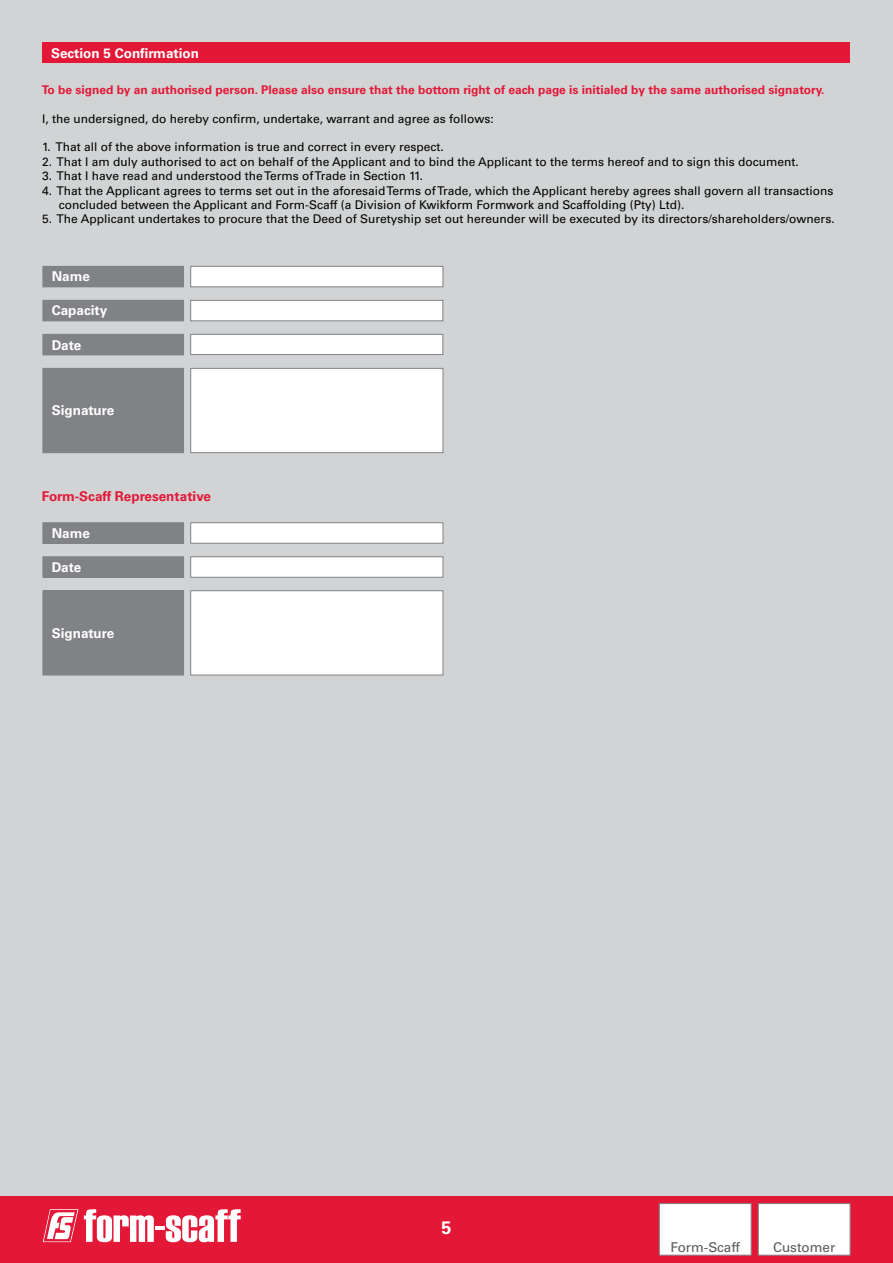
<style>
.page{position:relative;width:893px;height:1263px;background:#d1d3d4}
.page>*{position:absolute;margin:0;border:0;box-sizing:border-box;transform-origin:0 0}
.t1{font:700 18px "Univers LT Std";color:#fff}
.t2{font:700 13.5px "Univers LT Std";color:#fff}
.t3{font:700 13.5px "Univers LT Std";color:#e31837}
.t4{font:13.5px "Univers LT Std";color:#58595b}
.t5{font:12px/14.4px "Univers LT Std";color:#000}
.t6{font:700 12px "Univers LT Std";color:#e31837}
</style>
<div class="page">
<div style="left:0;top:1196px;width:893px;height:67px;background:#e31837"></div>
<svg style="left:84px;top:1209px;width:70px;height:33px"></svg>
<hr style="left:155px;top:1226px;width:10px;height:4px;background:#fff">
<svg style="left:166px;top:1209px;width:75px;height:33px"></svg>
<svg style="left:43px;top:1209px;width:35px;height:33px"></svg>
<div style="left:659px;top:1203px;width:92px;height:52px;background:#fff;border:1px solid #808285"></div>
<div style="left:758px;top:1203px;width:92px;height:52px;background:#fff;border:1px solid #808285"></div>
<div style="left:43px;top:43px;width:807px;height:20px;background:#e31837"></div>
<div style="left:43px;top:523px;width:141px;height:20px;background:#808285"></div>
<div style="left:43px;top:522px;width:141px;height:22px;border:1px solid #808285"></div>
<div style="left:43px;top:557px;width:141px;height:20px;background:#808285"></div>
<div style="left:43px;top:556px;width:141px;height:22px;border:1px solid #808285"></div>
<div style="left:190px;top:522px;width:253px;height:22px;background:#fff;border:1px solid #808285"></div>
<div style="left:190px;top:556px;width:253px;height:22px;background:#fff;border:1px solid #808285"></div>
<div style="left:190px;top:590px;width:253px;height:85px;background:#fff;border:1px solid #808285"></div>
<div style="left:43px;top:591px;width:141px;height:84px;background:#808285"></div>
<div style="left:43px;top:590px;width:141px;height:85px;border:1px solid #808285"></div>
<div style="left:43px;top:300px;width:141px;height:21px;background:#808285"></div>
<div style="left:43px;top:334px;width:141px;height:21px;background:#808285"></div>
<div style="left:43px;top:266px;width:141px;height:21px;background:#808285"></div>
<div style="left:190px;top:300px;width:253px;height:21px;background:#fff;border:1px solid #808285"></div>
<div style="left:190px;top:334px;width:253px;height:21px;background:#fff;border:1px solid #808285"></div>
<div style="left:190px;top:266px;width:253px;height:21px;background:#fff;border:1px solid #808285"></div>
<div style="left:190px;top:368px;width:253px;height:85px;background:#fff;border:1px solid #808285"></div>
<div style="left:43px;top:368px;width:141px;height:85px;background:#808285"></div>
<p class="t2" style="left:51px;top:45px;width:149px">Section 5 Confirmation</p>
<p class="t6" style="left:42px;top:82px;width:784px">To be signed by an authorised person. Please also ensure that the bottom right of each page is initialed by the same authorised signatory.</p>
<p class="t5" style="left:42px;top:111px;width:453px">I, the undersigned, do hereby confirm, undertake, warrant and agree as follows:</p>
<p class="t5" style="left:42px;top:140px;width:403px">1. That all of the above information is true and correct in every respect.</p>
<p class="t5" style="left:42px;top:154px;width:758px">2. That I am duly authorised to act on behalf of the Applicant and to bind the Applicant to the terms hereof and to sign this document.</p>
<p class="t5" style="left:42px;top:169px;width:382px">3. That I have read and understood theTerms ofTrade in Section 11.</p>
<p class="t5" style="left:59px;top:183px;width:776px;text-indent:-17px">4. That the Applicant agrees to terms set out in the aforesaidTerms ofTrade, which the Applicant hereby agrees shall govern all transactions concluded between the Applicant and Form-Scaff (a Division of Kwikform Formwork and Scaffolding (Pty) Ltd).</p>
<p class="t5" style="left:42px;top:212px;width:794px">5. The Applicant undertakes to procure that the Deed of Suretyship set out hereunder will be executed by its directors/shareholders/owners.</p>
<p class="t2" style="left:52px;top:269px;width:40px">Name</p>
<p class="t2" style="left:52px;top:303px;width:57px">Capacity</p>
<p class="t2" style="left:52px;top:337px;width:31px">Date</p>
<p class="t2" style="left:52px;top:403px;width:64px">Signature</p>
<p class="t3" style="left:42px;top:488px;width:171px">Form-Scaff Representative</p>
<p class="t2" style="left:52px;top:525px;width:40px">Name</p>
<p class="t2" style="left:52px;top:559px;width:31px">Date</p>
<p class="t2" style="left:52px;top:625px;width:64px">Signature</p>
<h1 class="t1" style="left:441px;top:1216px;width:12px">5</h1>
<p class="t4" style="left:670px;top:1239px;width:71px">Form-Scaff</p>
<p class="t4" style="left:773px;top:1239px;width:64px">Customer</p>
</div>
